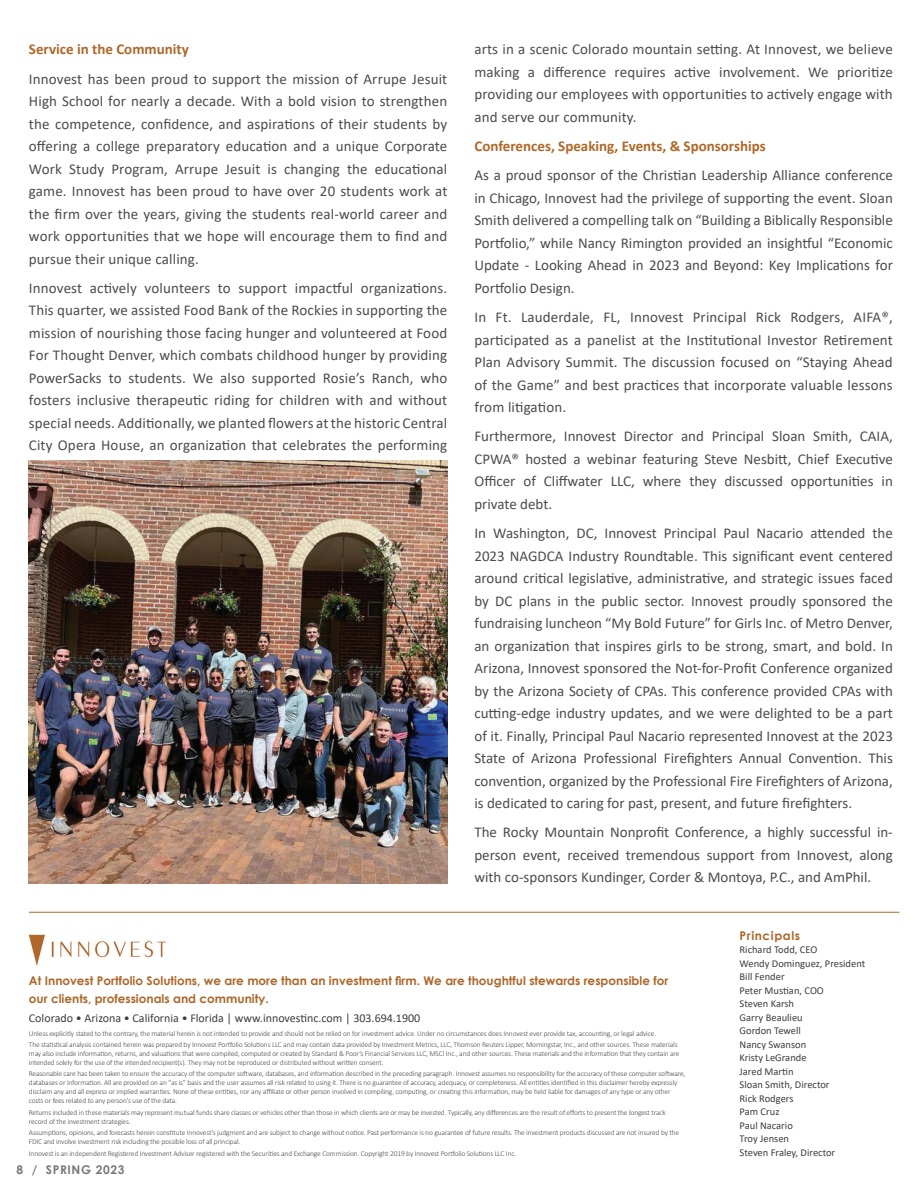
<style>
.page{position:relative;width:918px;height:1188px;background:#fff}
.page>*{position:absolute;margin:0;border:0;box-sizing:border-box;transform-origin:0 0}
.t1{font:15px/22.5px "Calibri";color:#4b4c4d;text-align:justify}
.t2{font:700 15px "Calibri";color:#af6828}
.t3{font:700 12px/18px "Century Gothic";color:#ae672a}
.t4{font:12px "Calibri";color:#3e3e3f}
.t5{font:700 12px "Century Gothic";letter-spacing:.05em;color:#76787b}
.t6{font:700 12px "Century Gothic";letter-spacing:.05em;color:#ae672a}
.t7{font:10.5px/13.5px "Calibri";color:#3e3e3f}
.t8{font:300 7.5px/9px "Calibri";letter-spacing:-.02em;color:#4b4c4d}
</style>
<div class="page">
<img style="left:29px;top:934px;width:137px;height:32px">
<hr style="left:29px;top:912px;width:870px;height:1px;background:#af6828">
<img style="left:29px;top:460px;width:418px;height:423px">
<p class="t2" style="left:29px;top:39px;width:161px">Service in the Community</p>
<p class="t1" style="left:29px;top:67px;width:420px">Innovest has been proud to support the mission of Arrupe Jesuit High School for nearly a decade. With a bold vision to strengthen the competence, confidence, and aspirations of their students by offering a college preparatory education and a unique Corporate Work Study Program, Arrupe Jesuit is changing the educational game. Innovest has been proud to have over 20 students work at the firm over the years, giving the students real-world career and work opportunities that we hope will encourage them to find and pursue their unique calling.</p>
<p class="t1" style="left:29px;top:276px;width:420px">Innovest actively volunteers to support impactful organizations.<br>This quarter, we assisted Food Bank of the Rockies in supporting the mission of nourishing those facing hunger and volunteered at Food For Thought Denver, which combats childhood hunger by providing PowerSacks to students. We also supported Rosie’s Ranch, who fosters inclusive therapeutic riding for children with and without special needs. Additionally, we planted flowers at the historic Central City Opera House, an organization that celebrates the performing</p>
<p class="t1" style="left:474px;top:38px;width:420px">arts in a scenic Colorado mountain setting. At Innovest, we believe making a difference requires active involvement. We prioritize providing our employees with opportunities to actively engage with and serve our community.</p>
<p class="t2" style="left:474px;top:136px;width:293px">Conferences, Speaking, Events, &amp; Sponsorships</p>
<p class="t1" style="left:474px;top:164px;width:420px">As a proud sponsor of the Christian Leadership Alliance conference in Chicago, Innovest had the privilege of supporting the event. Sloan Smith delivered a compelling talk on “Building a Biblically Responsible Portfolio,” while Nancy Rimington provided an insightful “Economic Update - Looking Ahead in 2023 and Beyond: Key Implications for Portfolio Design.</p>
<p class="t1" style="left:474px;top:306px;width:420px">In Ft. Lauderdale, FL, Innovest Principal Rick Rodgers, AIFA®, participated as a panelist at the Institutional Investor Retirement Plan Advisory Summit. The discussion focused on “Staying Ahead of the Game” and best practices that incorporate valuable lessons from litigation.</p>
<p class="t1" style="left:474px;top:425px;width:420px">Furthermore, Innovest Director and Principal Sloan Smith, CAIA, CPWA® hosted a webinar featuring Steve Nesbitt, Chief Executive Officer of Cliffwater LLC, where they discussed opportunities in private debt.</p>
<p class="t1" style="left:474px;top:522px;width:420px">In Washington, DC, Innovest Principal Paul Nacario attended the 2023 NAGDCA Industry Roundtable. This significant event centered around critical legislative, administrative, and strategic issues faced by DC plans in the public sector. Innovest proudly sponsored the fundraising luncheon “My Bold Future” for Girls Inc. of Metro Denver, an organization that inspires girls to be strong, smart, and bold. In Arizona, Innovest sponsored the Not-for-Profit Conference organized by the Arizona Society of CPAs. This conference provided CPAs with cutting-edge industry updates, and we were delighted to be a part of it. Finally, Principal Paul Nacario represented Innovest at the 2023<br>State of Arizona Professional Firefighters Annual Convention. This convention, organized by the Professional Fire Firefighters of Arizona, is dedicated to caring for past, present, and future firefighters.</p>
<p class="t1" style="left:474px;top:821px;width:420px">The Rocky Mountain Nonprofit Conference, a highly successful in&shy;person event, received tremendous support from Innovest, along with co-sponsors Kundinger, Corder &amp; Montoya, P.C., and AmPhil.</p>
<p class="t3" style="left:29px;top:971px;width:641px">At Innovest Portfolio Solutions, we are more than an investment firm. We are thoughtful stewards responsible for our clients, professionals and community.</p>
<p class="t4" style="left:29px;top:1009px;width:393px">Colorado • Arizona • California • Florida | www.innovestinc.com | 303.694.1900</p>
<p class="t8" style="left:29px;top:1027px;width:650px;line-height:11.4px">Unless explicitly stated to the contrary, the material herein is not intended to provide and should not be relied on for investment advice. Under no circumstances does Innovest ever provide tax, accounting, or legal advice.<br>The statistical analysis contained herein was prepared by Innovest Portfolio Solutions LLC and may contain data provided by Investment Metrics, LLC, Thomson Reuters Lipper, Morningstar, Inc., and other sources. These materials</p>
<p class="t8" style="left:29px;top:1049px;width:652px">may also include information, returns, and valuations that were compiled, computed or created by Standard &amp; Poor’s Financial Services LLC, MSCI Inc., and other sources. These materials and the information that they contain are intended solely for the use of the intended recipient(s). They may not be reproduced or distributed without written consent.</p>
<p class="t8" style="left:29px;top:1069px;width:658px">Reasonable care has been taken to ensure the accuracy of the computer software, databases, and information described in the preceding paragraph. Innovest assumes no responsibility for the accuracy of these computer software, databases or information. All are provided on an “as is” basis and the user assumes all risk related to using it. There is no guarantee of accuracy, adequacy, or completeness. All entities identified in this disclaimer hereby expressly disclaim any and all express or implied warranties. None of these entities, nor any affiliate or other person involved in compiling, computing, or creating this information, may be held liable for damages of any type or any other costs or fees related to any person’s use of the data.</p>
<p class="t8" style="left:29px;top:1108px;width:638px">Returns included in these materials may represent mutual funds share classes or vehicles other than those in which clients are or may be invested. Typically, any differences are the result of efforts to present the longest track record of the investment strategies.</p>
<p class="t8" style="left:29px;top:1128px;width:652px">Assumptions, opinions, and forecasts herein constitute Innovest’s judgment and are subject to change without notice. Past performance is no guarantee of future results. The investment products discussed are not insured by the<br>FDIC and involve investment risk including the possible loss of all principal.</p>
<p class="t8" style="left:29px;top:1149px;width:489px">Innovest is an independent Registered Investment Adviser registered with the Securities and Exchange Commission. Copyright 2019 by Innovest Portfolio Solutions LLC Inc.</p>
<p class="t5" style="left:17px;top:1161px;width:109px">8 / SPRING 2023</p>
<p class="t6" style="left:740px;top:926px;width:62px">Principals</p>
<p class="t7" style="left:740px;top:943px;width:127px">Richard Todd, CEO<br>Wendy Dominguez, President<br>Bill Fender<br>Peter Mustian, COO<br>Steven Karsh<br>Garry Beaulieu<br>Gordon Tewell<br>Nancy Swanson<br>Kristy LeGrande<br>Jared Martin<br>Sloan Smith, Director<br>Rick Rodgers<br>Pam Cruz<br>Paul Nacario<br>Troy Jensen<br>Steven Fraley, Director</p>
</div>
